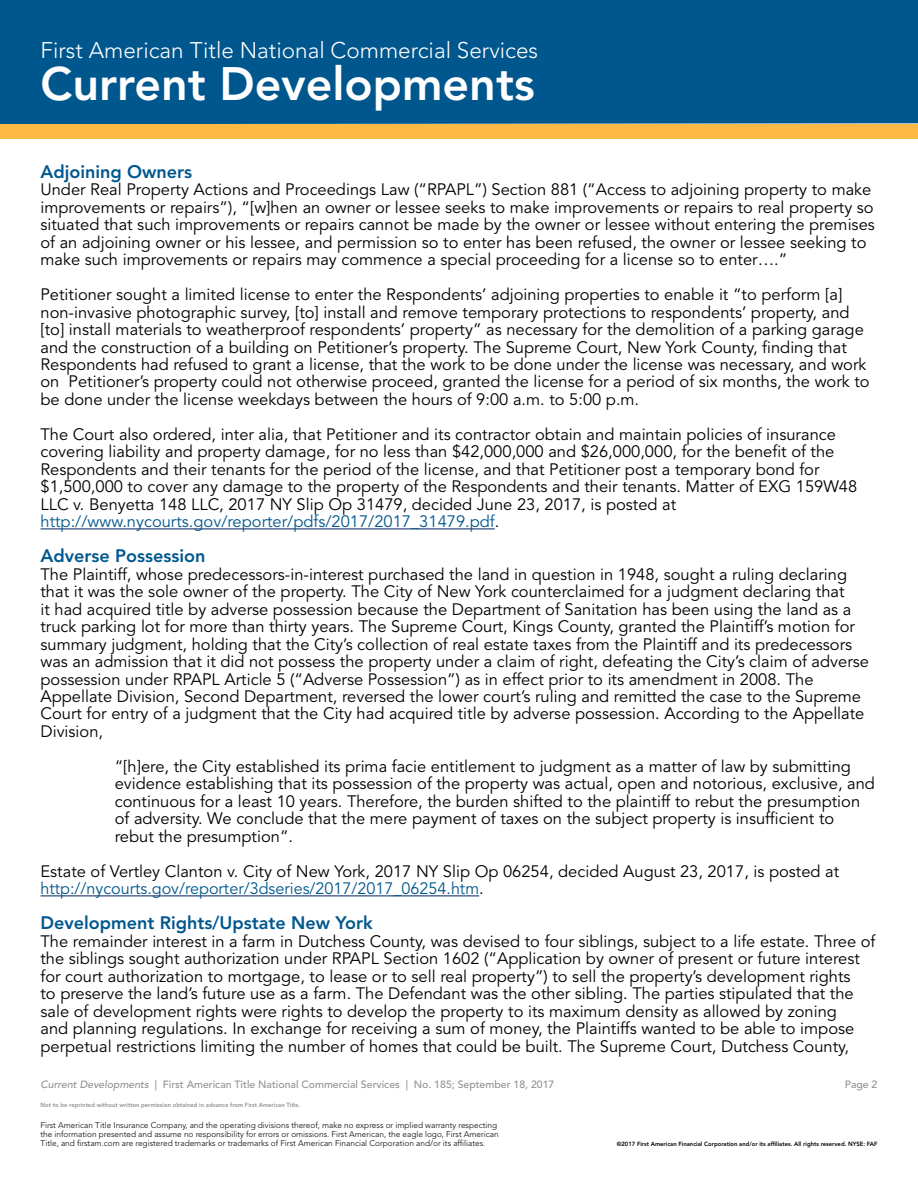
<style>
.page{position:relative;width:918px;height:1188px;background:#fff}
.page>*{position:absolute;margin:0;border:0;box-sizing:border-box;transform-origin:0 0}
.t1{font:800 46.5px "Avenir LT Std";color:#fff}
.t2{font:300 22.5px "Avenir LT Std";color:#fff}
.t3{font:800 18px "Avenir LT Std";color:#00578e}
.t4{font:16.5px/17.4px "Avenir LT Std";color:#000}
.t5{font:500 10.5px "Avenir LT Std";color:#929294}
.t6{font:300 8.25px/9px "Avenir LT Std";color:#000}
.t7{font:800 6px "Avenir LT Std";color:#000}
.t8{font:800 6px "Avenir LT Std";color:#929294}
.s1{color:#00578e}
.s2{font-style:italic}
</style>
<div class="page">
<div style="left:0;top:0;width:918px;height:124px;background:#00578e"></div>
<hr style="left:40px;top:529px;width:455px;height:1px;background:#002060">
<hr style="left:40px;top:895px;width:439px;height:1px;background:#002060">
<div style="left:0;top:124px;width:918px;height:15px;background:#fdb945"></div>
<h2 class="t2" style="left:40px;top:37px;width:499px">First American Title National Commercial Services</h2>
<h1 class="t1" style="left:40px;top:56px;width:496px">Current Developments</h1>
<p class="t3" style="left:40px;top:161px;width:153px">Adjoining Owners</p>
<p class="t4" style="left:40px;top:181px;width:836px">Under Real Property Actions and Proceedings Law (“RPAPL”) Section 881 (“Access to adjoining property to make improvements or repairs”), “[w]hen an owner or lessee seeks to make improvements or repairs to real property so situated that such improvements or repairs cannot be made by the owner or lessee without entering the premises of an adjoining owner or his lessee, and permission so to enter has been refused, the owner or lessee seeking to make such improvements or repairs may commence a special proceeding for a license so to enter….”</p>
<p class="t4" style="left:40px;top:286px;width:831px">Petitioner sought a limited license to enter the Respondents’ adjoining properties to enable it “to perform [a] non-invasive photographic survey, [to] install and remove temporary protections to respondents’ property, and [to] install materials to weatherproof respondents’ property” as necessary for the demolition of a parking garage and the construction of a building on Petitioner’s property. The Supreme Court, New York County, finding that Respondents had refused to grant a license, that the work to be done under the license was necessary, and work on Petitioner’s property could not otherwise proceed, granted the license for a period of six months, the work to be done under the license weekdays between the hours of 9:00 a.m. to 5:00 p.m.</p>
<p class="t4" style="left:40px;top:426px;width:818px">The Court also ordered, inter alia, that Petitioner and its contractor obtain and maintain policies of insurance covering liability and property damage, for no less than $42,000,000 and $26,000,000, for the benefit of the Respondents and their tenants for the period of the license, and that Petitioner post a temporary bond for $1,500,000 to cover any damage to the property of the Respondents and their tenants. Matter of EXG 159W48<br>LLC v. Benyetta 148 LLC, 2017 NY Slip Op 31479, decided June 23, 2017, is posted at <span class="s1">http://www.nycourts.gov/reporter/pdfs/2017/2017_31479.pdf</span>.</p>
<p class="t3" style="left:40px;top:545px;width:166px">Adverse Possession</p>
<p class="t4" style="left:40px;top:566px;width:830px">The Plaintiff, whose predecessors-in-interest purchased the land in question in 1948, sought a ruling declaring that it was the sole owner of the property. The City of New York counterclaimed for a judgment declaring that<br>it had acquired title by adverse possession because the Department of Sanitation has been using the land as a truck parking lot for more than thirty years. The Supreme Court, Kings County, granted the Plaintiff’s motion for summary judgment, holding that the City’s collection of real estate taxes from the Plaintiff and its predecessors was an admission that it did not possess the property under a claim of right, defeating the City’s claim of adverse possession under RPAPL Article 5 (“Adverse Possession”) as in effect prior to its amendment in 2008. The Appellate Division, Second Department, reversed the lower court’s ruling and remitted the case to the Supreme Court for entry of a judgment that the City had acquired title by adverse possession. According to the Appellate Division,</p>
<p class="t4" style="left:115px;top:758px;width:762px">“[h]ere, the City established its prima facie entitlement to judgment as a matter of law by submitting evidence establishing that its possession of the property was actual, open and notorious, exclusive, and continuous for a least 10 years. Therefore, the burden shifted to the plaintiff to rebut the presumption of adversity. We conclude that the mere payment of taxes on the subject property is insufficient to rebut the presumption”.</p>
<p class="t4" style="left:40px;top:863px;width:800px">Estate of Vertley Clanton v. City of New York, 2017 NY Slip Op 06254, decided August 23, 2017, is posted at <span class="s1">http://nycourts.gov/reporter/3dseries/2017/2017_06254.htm</span>.</p>
<p class="t3" style="left:40px;top:912px;width:334px">Development Rights/Upstate New York</p>
<p class="t4" style="left:40px;top:933px;width:837px">The remainder interest in a farm in Dutchess County, was devised to four siblings, subject to a life estate. Three of the siblings sought authorization under RPAPL Section 1602 (“Application by owner of present or future interest for court authorization to mortgage, to lease or to sell real property”) to sell the property’s development rights<br>to preserve the land’s future use as a farm. The Defendant was the other sibling. The parties stipulated that the sale of development rights were rights to develop the property to its maximum density as allowed by zoning<br>and planning regulations. In exchange for receiving a sum of money, the Plaintiffs wanted to be able to impose perpetual restrictions limiting the number of homes that could be built. The Supreme Court, Dutchess County,</p>
<p class="t5" style="left:40px;top:1078px;width:515px"><span class="s2">Current Developments</span> | First American Title National Commercial Services | No. 185; September 18, 2017</p>
<p class="t5" style="left:845px;top:1078px;width:34px">Page 2</p>
<p class="t8" style="left:40px;top:1102px;width:261px">Not to be reprinted without written permission obtained in advance from First American Title.</p>
<p class="t6" style="left:40px;top:1120px;width:460px">First American Title Insurance Company, and the operating divisions thereof, make no express or implied warranty respecting the information presented and assume no responsibility for errors or omissions. First American, the eagle logo, First American<br>Title, and firstam.com are registered trademarks or trademarks of First American Financial Corporation and/or its affiliates.</p>
<p class="t7" style="left:617px;top:1141px;width:262px">©2017 First American Financial Corporation and/or its affiliates. All rights reserved. NYSE: FAF</p>
</div>
